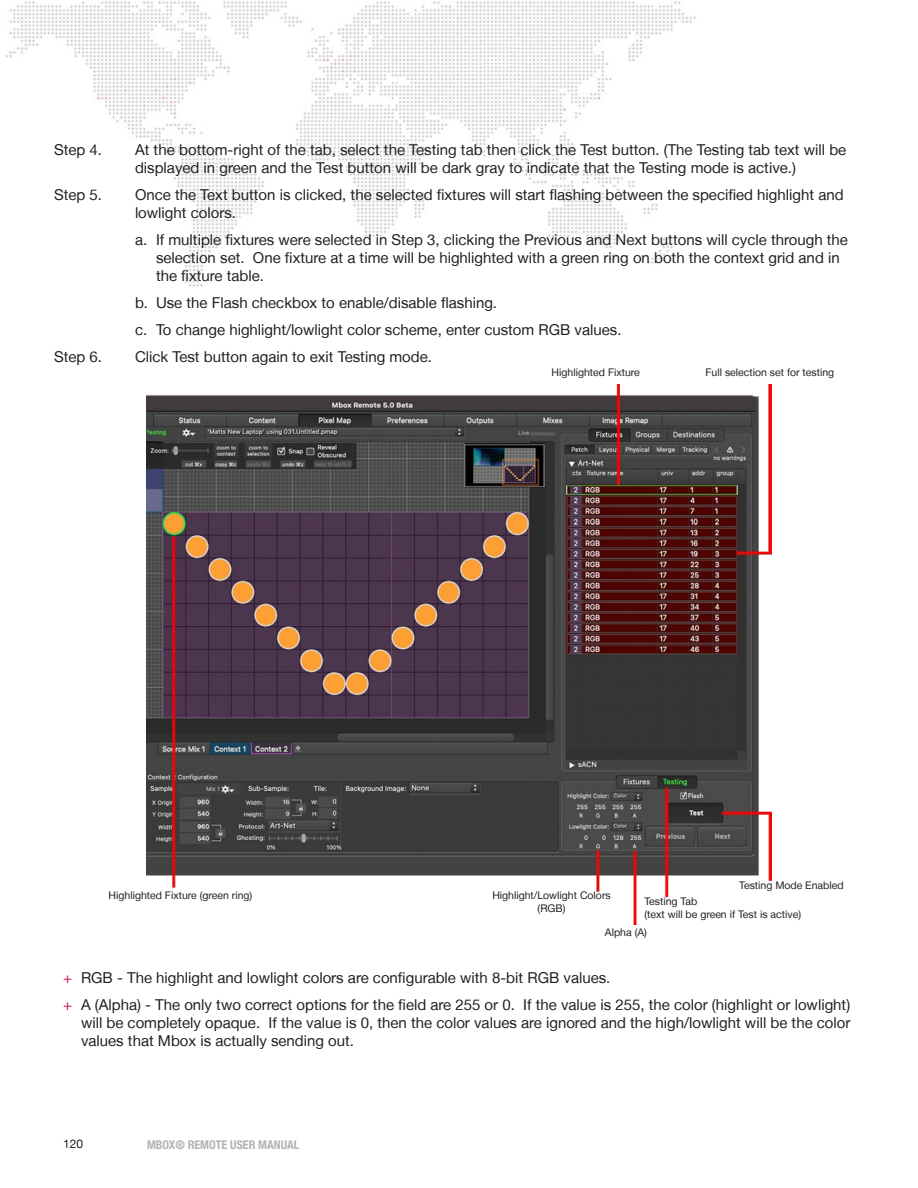
<style>
.page{position:relative;width:918px;height:1188px;background:#fff}
.page>*{position:absolute;margin:0;border:0;box-sizing:border-box;transform-origin:0 0}
.t1{font:15px/18px "Helvetica Neue LT";color:#231f20}
.t2{font:700 condensed 12px "Helvetica Neue";color:#b4b2b3}
.t3{font:12px "Helvetica Neue";color:#231f20}
.t4{font:10.5px/12.6px "Helvetica Neue LT";color:#231f20;text-align:center}
.s1{color:#d11242}
</style>
<div class="page">
<img style="left:6px;top:1px;width:690px;height:286px">
<img style="left:146px;top:384px;width:626px;height:540px">
<p class="t1" style="left:54px;top:140px;width:50px">Step 4.</p>
<p class="t1" style="left:135px;top:140px;width:713px">At the bottom-right of the tab, select the Testing tab then click the Test button. (The Testing tab text will be displayed in green and the Test button will be dark gray to indicate that the Testing mode is active.)</p>
<p class="t1" style="left:54px;top:185px;width:50px">Step 5.</p>
<p class="t1" style="left:135px;top:185px;width:710px">Once the Text button is clicked, the selected fixtures will start flashing between the specified highlight and lowlight colors.</p>
<p class="t1" style="left:156px;top:230px;width:694px;text-indent:-21px">a. If multiple fixtures were selected in Step 3, clicking the Previous and Next buttons will cycle through the selection set. One fixture at a time will be highlighted with a green ring on both the context grid and in the fixture table.</p>
<p class="t1" style="left:135px;top:289px;width:488px;line-height:27px">b. Use the Flash checkbox to enable/disable flashing.<br>c. To change highlight/lowlight color scheme, enter custom RGB values.</p>
<p class="t1" style="left:54px;top:347px;width:50px">Step 6.</p>
<p class="t1" style="left:135px;top:347px;width:299px">Click Test button again to exit Testing mode.</p>
<p class="t4" style="left:552px;top:366px;width:90px">Highlighted Fixture</p>
<p class="t4" style="left:706px;top:366px;width:130px">Full selection set for testing</p>
<p class="t4" style="left:739px;top:879px;width:106px">Testing Mode Enabled</p>
<p class="t4" style="left:109px;top:889px;width:145px">Highlighted Fixture (green ring)</p>
<p class="t4" style="left:492px;top:889px;width:120px">Highlight/Lowlight Colors (RGB)</p>
<p class="t4" style="left:605px;top:926px;width:44px">Alpha (A)</p>
<p class="t4" style="left:644px;top:895px;width:158px;text-align:left">Testing Tab<br>(text will be green if Test is active)</p>
<p class="t1" style="left:63px;top:964px;width:789px;line-height:27px"><span class="s1">+</span> RGB - The highlight and lowlight colors are configurable with 8-bit RGB values.<br><span class="s1">+</span> A (Alpha) - The only two correct options for the field are 255 or 0. If the value is 255, the color (highlight or lowlight)</p>
<p class="t1" style="left:81px;top:1013px;width:771px">will be completely opaque. If the value is 0, then the color values are ignored and the high/lowlight will be the color values that Mbox is actually sending out.</p>
<p class="t3" style="left:63px;top:1135px;width:22px">120</p>
<p class="t2" style="left:147px;top:1134px;width:154px">MBOX® REMOTE USER MANUAL</p>
</div>
